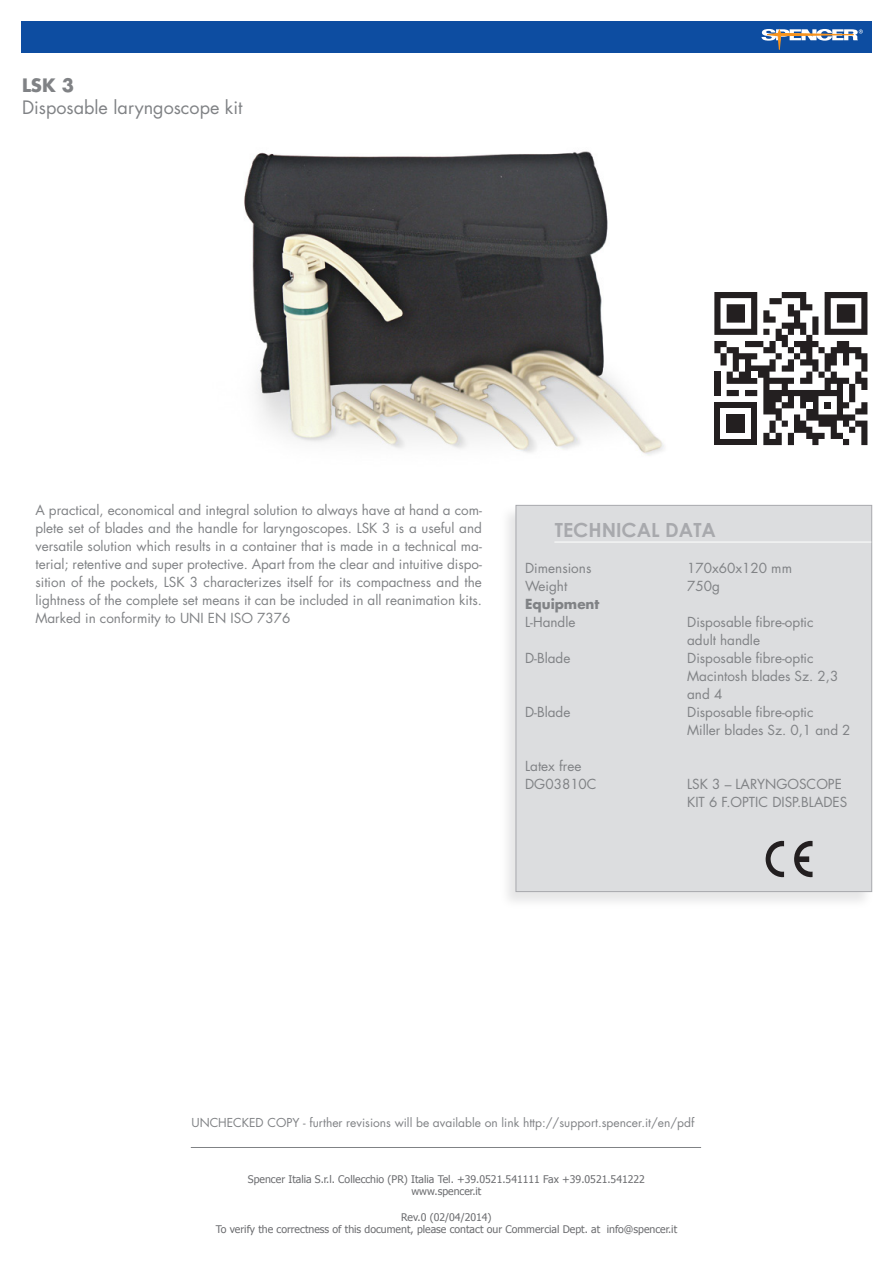
<style>
.page{position:relative;width:893px;height:1263px;background:#fff}
.page>*{position:absolute;margin:0;border:0;box-sizing:border-box;transform-origin:0 0}
.TITOLO_DATI_TECNICI{font:700 19.5px "Century Gothic";color:#a8a9ad}
.Sottotitolo{font:18px "Futura";color:#808285}
.Sottotitolo-2{font:700 18px "Futura";color:#808285}
.Testo{font:13.5px "Futura";color:#808285}
.Testo-2{font:700 13.5px "Futura";color:#808285}
.t1{font:12px "Futura";color:#808285}
.t2{font:10.5px "Tahoma";color:#6c6d70}
</style>
<div class="page">
<div style="left:21px;top:21px;width:851px;height:31px;background:#0d4da1"></div>
<svg style="left:761px;top:29px;width:102px;height:24px"></svg>
<hr style="left:191px;top:1147px;width:510px;height:1px;background:#808285">
<img style="left:244px;top:151px;width:420px;height:305px">
<div style="left:499px;top:503px;width:375px;height:405px;background:#808285;opacity:.2"></div>
<div style="left:516px;top:505px;width:356px;height:387px;background:#dcdddf;border:1px solid #a8a9ad"></div>
<hr style="left:554px;top:542px;width:317px;height:1px;background:#fff">
<svg style="left:765px;top:841px;width:47px;height:36px"></svg>
<svg style="left:714px;top:292px;width:153px;height:153px"></svg>
<p class="Sottotitolo-2" style="left:22px;top:73px;width:54px">LSK 3</p>
<p class="Sottotitolo" style="left:22px;top:95px;width:222px">Disposable laryngoscope kit</p>
<p class="Testo" style="left:35px;top:502px;width:448px">A practical, economical and integral solution to always have at hand a com-</p>
<p class="Testo" style="left:35px;top:520px;width:448px">plete set of blades and the handle for laryngoscopes. LSK 3 is a useful and</p>
<p class="Testo" style="left:35px;top:538px;width:448px">versatile solution which results in a container that is made in a technical ma-</p>
<p class="Testo" style="left:35px;top:556px;width:448px">terial; retentive and super protective. Apart from the clear and intuitive dispo-</p>
<p class="Testo" style="left:35px;top:574px;width:448px">sition of the pockets, LSK 3 characterizes itself for its compactness and the</p>
<p class="Testo" style="left:35px;top:592px;width:448px">lightness of the complete set means it can be included in all reanimation kits.</p>
<p class="Testo" style="left:35px;top:610px;width:256px">Marked in conformity to UNI EN ISO 7376</p>
<p class="TITOLO_DATI_TECNICI" style="left:555px;top:518px;width:163px">TECHNICAL DATA</p>
<p class="Testo" style="left:525px;top:560px;width:68px">Dimensions</p>
<p class="Testo" style="left:525px;top:578px;width:44px">Weight</p>
<p class="Testo-2" style="left:525px;top:595px;width:76px">Equipment</p>
<p class="Testo" style="left:525px;top:614px;width:52px">-L Handle</p>
<p class="Testo" style="left:525px;top:650px;width:47px">D-Blade</p>
<p class="Testo" style="left:525px;top:704px;width:47px">D-Blade</p>
<p class="Testo" style="left:525px;top:758px;width:58px">Latex free</p>
<p class="Testo" style="left:525px;top:776px;width:73px">DG03810C</p>
<p class="Testo" style="left:687px;top:560px;width:106px">170x60x120 mm</p>
<p class="Testo" style="left:687px;top:578px;width:34px">750g</p>
<p class="Testo" style="left:687px;top:614px;width:128px">Disposable fibre-optic</p>
<p class="Testo" style="left:687px;top:632px;width:74px">adult handle</p>
<p class="Testo" style="left:687px;top:650px;width:128px">Disposable fibre-optic</p>
<p class="Testo" style="left:687px;top:668px;width:153px">Macintosh blades Sz. 2,3</p>
<p class="Testo" style="left:687px;top:686px;width:37px">and 4</p>
<p class="Testo" style="left:687px;top:704px;width:128px">Disposable fibre-optic</p>
<p class="Testo" style="left:687px;top:722px;width:165px">Miller blades Sz. 0,1 and 2</p>
<p class="Testo" style="left:687px;top:776px;width:156px">LSK 3 – LARYNGOSCOPE</p>
<p class="Testo" style="left:687px;top:794px;width:162px">KIT 6 .F OPTIC DISP.BLADES</p>
<p class="t1" style="left:191px;top:1114px;width:504px">UNCHECKED COPY - further revisions will be available on link http://support.spencer /i t. en/pdf</p>
<p class="t2" style="left:248px;top:1172px;width:399px">Spencer Italia .l.r.S Collecchio (PR) Italia Tel. +39.0521.541111 Fax +39.0521.541222</p>
<p class="t2" style="left:411px;top:1185px;width:71px">www.spencer i t.</p>
<p class="t2" style="left:401px;top:1210px;width:92px">Rev.0 )02/04/2014(</p>
<p class="t2" style="left:607px;top:1223px;width:72px">info@spencer i t.</p>
<p class="t2" style="left:216px;top:1223px;width:386px">To verify the correctness of this document, please contact our Commercial Dept. at</p>
</div>
